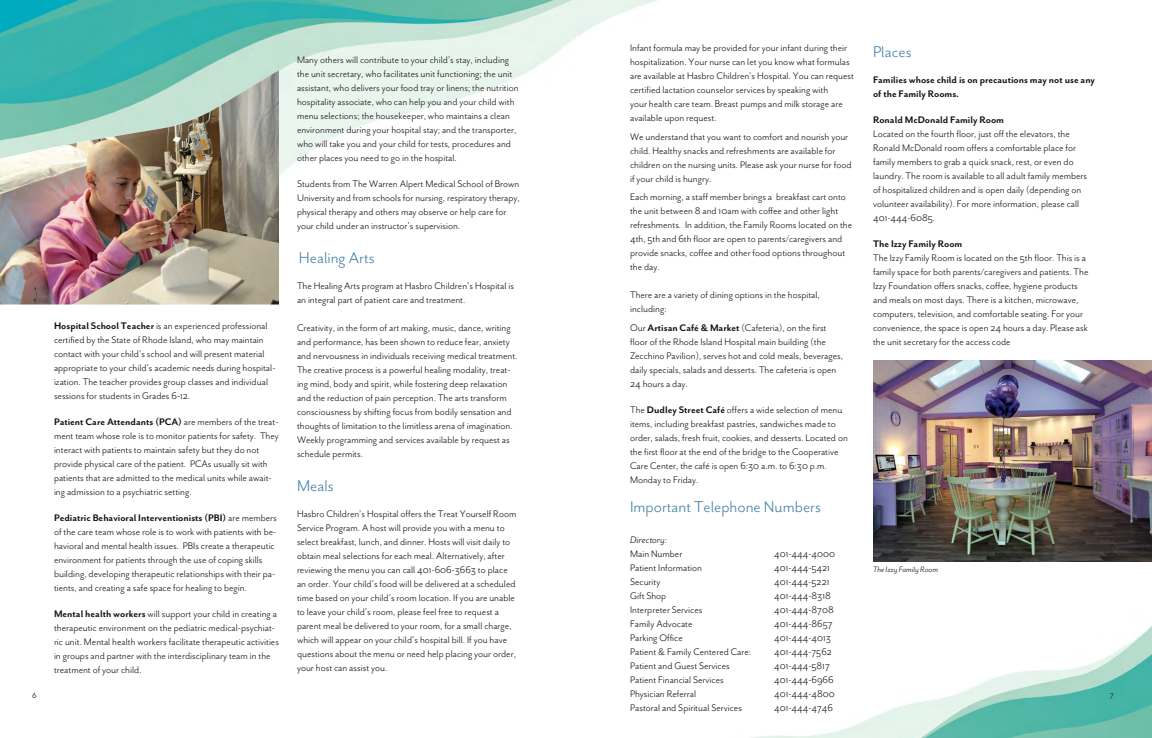
<style>
.page{position:relative;width:1152px;height:738px;background:#fff}
.page>*{position:absolute;margin:0;border:0;box-sizing:border-box;transform-origin:0 0}
.t1{font:18px "Mr Eaves San OT";color:#4481a7}
.t2{font:11px/14px "Mr Eaves San OT";color:#121212}
.t3{font:700 11px/14px "Mr Eaves San OT";color:#121212}
.t4{font:italic 11px "Mr Eaves San OT";color:#121212}
.t5{font:italic 9px "Mr Eaves San OT";color:#121212}
.t6{font:9px "Neutraface 2 Text";color:#303231}
.s1{font-weight:700}
</style>
<div class="page">
<img style="left:750px;top:561px;width:402px;height:177px">
<img style="left:0;top:0;width:658px;height:175px">
<img style="left:0;top:159px;width:279px;height:146px">
<img style="left:0;top:70px;width:279px;height:89px">
<img style="left:873px;top:361px;width:279px;height:200px">
<p class="t2" style="left:630px;top:41px;width:226px">Infant formula may be provided for your infant during their hospitalization. Your nurse can let you know what formulas are available at Hasbro Children’s Hospital. You can request certified lactation counselor services by speaking with<br>your health care team. Breast pumps and milk storage are available upon request.</p>
<p class="t2" style="left:630px;top:130px;width:223px">We understand that you want to comfort and nourish your child. Healthy snacks and refreshments are available for children on the nursing units. Please ask your nurse for food if your child is hungry.</p>
<p class="t2" style="left:630px;top:190px;width:224px">Each morning, a staff member brings a breakfast cart onto the unit between 8 and 10am with coffee and other light refreshments. In addition, the Family Rooms located on the 4th, 5th and 6th floor are open to parents/caregivers and provide snacks, coffee and other food options throughout the day.</p>
<p class="t2" style="left:630px;top:288px;width:191px">There are a variety of dining options in the hospital, including:</p>
<p class="t2" style="left:630px;top:321px;width:215px">Our <span class="s1">Artisan Café &amp; Market</span> (Cafeteria), on the first floor of the Rhode Island Hospital main building (the Zecchino Pavilion), serves hot and cold meals, beverages, daily specials, salads and desserts. The cafeteria is open 24 hours a day.</p>
<p class="t2" style="left:630px;top:403px;width:219px">The <span class="s1">Dudley Street Café</span> offers a wide selection of menu items, including breakfast pastries, sandwiches made to order, salads, fresh fruit, cookies, and desserts. Located on the first floor at the end of the bridge to the Cooperative Care Center, the café is open 6:30 a.m. to 6:30 p.m.<br>Monday to Friday.</p>
<h1 class="t1" style="left:630px;top:497px;width:192px">Important Telephone Numbers</h1>
<p class="t4" style="left:630px;top:533px;width:39px">Directory:</p>
<p class="t2" style="left:630px;top:547px;width:54px">Main Number</p>
<p class="t2" style="left:774px;top:547px;width:63px">401-444-4000</p>
<p class="t2" style="left:630px;top:561px;width:74px">Patient Information</p>
<p class="t2" style="left:774px;top:561px;width:58px">401-444-5421</p>
<p class="t2" style="left:630px;top:575px;width:32px">Security</p>
<p class="t2" style="left:774px;top:575px;width:57px">401-444-5221</p>
<p class="t2" style="left:630px;top:589px;width:38px">Gift Shop</p>
<p class="t2" style="left:774px;top:589px;width:58px">401-444-8318</p>
<p class="t2" style="left:630px;top:603px;width:74px">Interpreter Services</p>
<p class="t2" style="left:774px;top:603px;width:61px">401-444-8708</p>
<p class="t2" style="left:630px;top:617px;width:64px">Family Advocate</p>
<p class="t2" style="left:774px;top:617px;width:60px">401-444-8657</p>
<p class="t2" style="left:630px;top:631px;width:54px">Parking Office</p>
<p class="t2" style="left:774px;top:631px;width:59px">401-444-4013</p>
<p class="t2" style="left:630px;top:645px;width:123px">Patient &amp; Family Centered Care:</p>
<p class="t2" style="left:774px;top:645px;width:59px">401-444-7562</p>
<p class="t2" style="left:630px;top:659px;width:101px">Patient and Guest Services</p>
<p class="t2" style="left:774px;top:659px;width:57px">401-444-5817</p>
<p class="t2" style="left:630px;top:673px;width:95px">Patient Financial Services</p>
<p class="t2" style="left:774px;top:673px;width:61px">401-444-6966</p>
<p class="t2" style="left:630px;top:687px;width:68px">Physician Referral</p>
<p class="t2" style="left:774px;top:687px;width:62px">401-444-4800</p>
<p class="t2" style="left:630px;top:701px;width:113px">Pastoral and Spiritual Services</p>
<p class="t2" style="left:774px;top:701px;width:61px">401-444-4746</p>
<h1 class="t1" style="left:873px;top:42px;width:40px">Places</h1>
<p class="t3" style="left:873px;top:73px;width:224px">Families whose child is on precautions may not use any of the Family Rooms.</p>
<p class="t3" style="left:873px;top:113px;width:132px">Ronald McDonald Family Room</p>
<p class="t2" style="left:873px;top:127px;width:216px">Located on the fourth floor, just off the elevators, the Ronald McDonald room offers a comfortable place for family members to grab a quick snack, rest, or even do laundry. The room is available to all adult family members of hospitalized children and is open daily (depending on volunteer availability). For more information, please call 401-444-6085.</p>
<p class="t3" style="left:873px;top:237px;width:91px">The Izzy Family Room</p>
<p class="t2" style="left:873px;top:251px;width:217px">The Izzy Family Room is located on the 5th floor. This is a family space for both parents/caregivers and patients. The Izzy Foundation offers snacks, coffee, hygiene products and meals on most days. There is a kitchen, microwave, computers, television, and comfortable seating. For your convenience, the space is open 24 hours a day. Please ask the unit secretary for the access code</p>
<p class="t2" style="left:297px;top:53px;width:223px">Many others will contribute to your child’s stay, including the unit secretary, who facilitates unit functioning; the unit assistant, who delivers your food tray or linens; the nutrition hospitality associate, who can help you and your child with menu selections; the housekeeper, who maintains a clean environment during your hospital stay; and the transporter, who will take you and your child for tests, procedures and other places you need to go in the hospital.</p>
<p class="t2" style="left:297px;top:177px;width:224px">Students from The Warren Alpert Medical School of Brown University and from schools for nursing, respiratory therapy, physical therapy and others may observe or help care for your child under an instructor’s supervision.</p>
<h1 class="t1" style="left:299px;top:248px;width:77px">Healing Arts</h1>
<p class="t2" style="left:297px;top:279px;width:219px">The Healing Arts program at Hasbro Children’s Hospital is an integral part of patient care and treatment.</p>
<p class="t2" style="left:297px;top:321px;width:222px">Creativity, in the form of art making, music, dance, writing and performance, has been shown to reduce fear, anxiety and nervousness in individuals receiving medical treatment.<br>The creative process is a powerful healing modality, treat&shy;ing mind, body and spirit, while fostering deep relaxation and the reduction of pain perception. The arts transform consciousness by shifting focus from bodily sensation and thoughts of limitation to the limitless arena of imagination.<br>Weekly programming and services available by request as schedule permits.</p>
<h1 class="t1" style="left:297px;top:475px;width:38px">Meals</h1>
<p class="t2" style="left:297px;top:506px;width:221px">Hasbro Children’s Hospital offers the Treat Yourself Room Service Program. A host will provide you with a menu to select breakfast, lunch, and dinner. Hosts will visit daily to obtain meal selections for each meal. Alternatively, after reviewing the menu you can call 401-606-3663 to place an order. Your child’s food will be delivered at a scheduled time based on your child’s room location. If you are unable to leave your child’s room, please feel free to request a parent meal be delivered to your room, for a small charge, which will appear on your child’s hospital bill. If you have questions about the menu or need help placing your order, your host can assist you.</p>
<p class="t2" style="left:54px;top:319px;width:223px"><span class="s1">Hospital School Teacher</span> is an experienced professional certified by the State of Rhode Island, who may maintain contact with your child’s school and will present material appropriate to your child’s academic needs during hospital&shy;ization. The teacher provides group classes and individual sessions for students in Grades 6-12.</p>
<p class="t2" style="left:54px;top:415px;width:226px"><span class="s1">Patient Care Attendants (PCA)</span> are members of the treat&shy;ment team whose role is to monitor patients for safety. They interact with patients to maintain safety but they do not provide physical care of the patient. PCAs usually sit with patients that are admitted to the medical units while await&shy;ing admission to a psychiatric setting.</p>
<p class="t2" style="left:54px;top:511px;width:224px"><span class="s1">Pediatric Behavioral Interventionists (PBI)</span> are members of the care team whose role is to work with patients with be&shy;havioral and mental health issues. PBIs create a therapeutic environment for patients through the use of coping skills building, developing therapeutic relationships with their pa&shy;tients, and creating a safe space for healing to begin.</p>
<p class="t2" style="left:54px;top:607px;width:227px"><span class="s1">Mental health workers</span> will support your child in creating a therapeutic environment on the pediatric medical-psychiat&shy;ric unit. Mental health workers facilitate therapeutic activities in groups and partner with the interdisciplinary team in the treatment of your child.</p>
<p class="t5" style="left:873px;top:564px;width:67px">The Izzy Family Room</p>
<p class="t6" style="left:32px;top:689px;width:6px">6</p>
<p class="t6" style="left:1110px;top:689px;width:6px">7</p>
</div>
